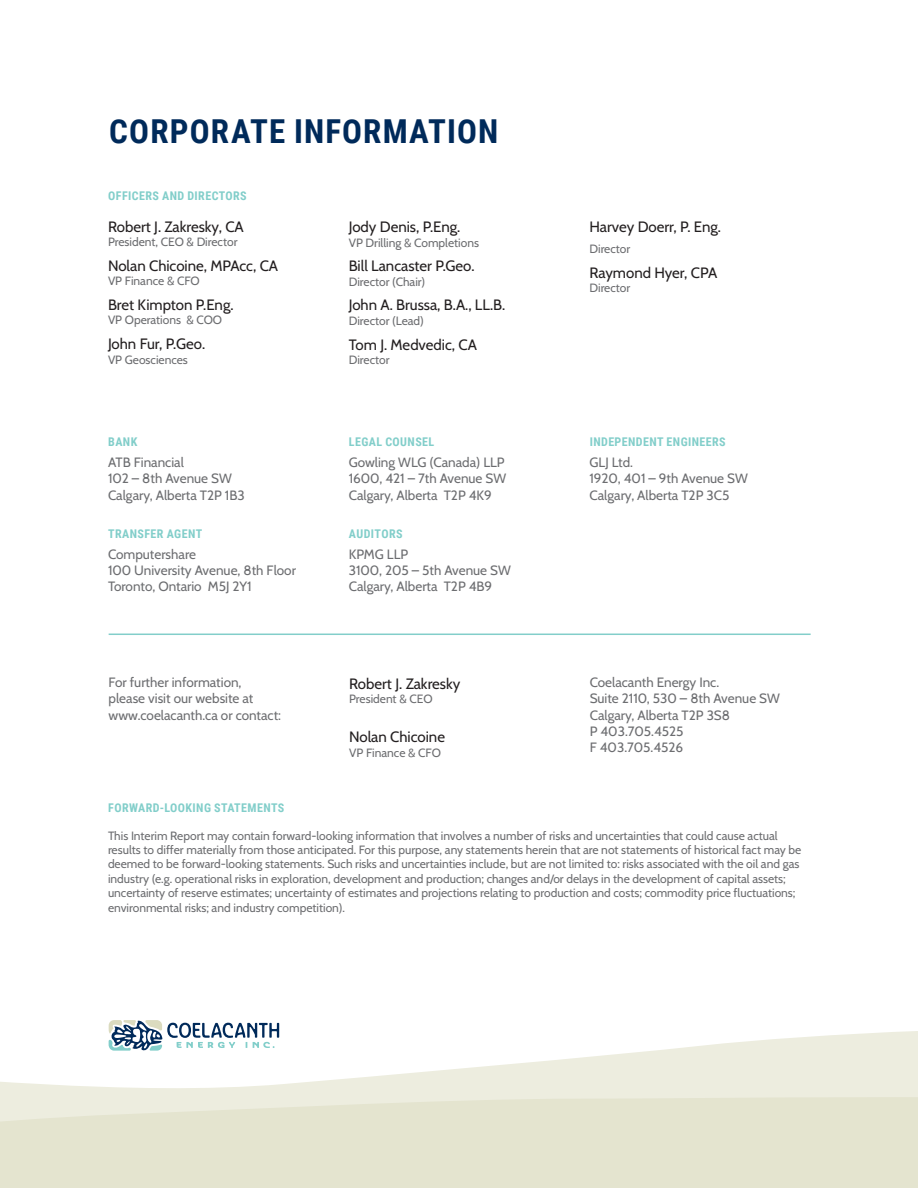
<style>
.page{position:relative;width:918px;height:1188px;background:#fff}
.page>*{position:absolute;margin:0;border:0;box-sizing:border-box;transform-origin:0 0}
.t1{font:700 33px "Roboto Condensed";letter-spacing:.035em;color:#002a5a}
.Names{font:15px "Cabin";color:#231f20}
.Name_titles{font:15px "Cabin";color:#231f20}
.Adresses{font:13.5px/16.2px "Cabin";color:#6c6d70}
.Adresses-2{font:12px/14.4px "Cabin";color:#6c6d70}
.Name_titles-2{font:12px "Cabin";color:#6c6d70}
.Subtitles{font:700 12px "Roboto Condensed";letter-spacing:.035em;color:#82ceca}
</style>
<div class="page">
<svg style="left:0;top:1027px;width:918px;height:69px"></svg>
<svg style="left:0;top:1096px;width:918px;height:92px;fill:#e4e4cf"></svg>
<svg style="left:109px;top:1020px;width:170px;height:31px"></svg>
<hr style="left:109px;top:634px;width:702px;height:1px;background:#82ceca">
<p class="t1" style="left:109px;top:108px;width:391px">CORPORATE INFORMATION</p>
<p class="Subtitles" style="left:108px;top:188px;width:140px">OFFICERS AND DIRECTORS</p>
<p class="Names" style="left:108px;top:215px;width:137px">Robert J. Zakresky, CA</p>
<p class="Name_titles-2" style="left:108px;top:232px;width:131px">President, CEO &amp; Director</p>
<p class="Names" style="left:108px;top:254px;width:172px">Nolan Chicoine, MPAcc, CA</p>
<p class="Name_titles-2" style="left:108px;top:272px;width:93px">VP Finance &amp; CFO</p>
<p class="Names" style="left:108px;top:293px;width:127px">Bret Kimpton P.Eng.</p>
<p class="Name_titles-2" style="left:108px;top:311px;width:116px">VP Operations &amp; COO</p>
<p class="Names" style="left:108px;top:332px;width:99px">John Fur, P.Geo.</p>
<p class="Name_titles-2" style="left:108px;top:350px;width:81px">VP Geosciences</p>
<p class="Subtitles" style="left:108px;top:434px;width:31px">BANK</p>
<p class="Adresses" style="left:108px;top:454px;width:138px">ATB Financial<br>102 – 8th Avenue SW<br>Calgary, Alberta T2P 1B3</p>
<p class="Subtitles" style="left:108px;top:525px;width:96px">TRANSFER AGENT</p>
<p class="Adresses" style="left:108px;top:545px;width:189px">Computershare<br>100 University Avenue, 8th Floor<br>Toronto, Ontario M5J 2Y1</p>
<p class="Names" style="left:349px;top:215px;width:113px">Jody Denis, P.Eng.</p>
<p class="Name_titles-2" style="left:349px;top:233px;width:132px">VP Drilling &amp; Completions</p>
<p class="Names" style="left:349px;top:254px;width:127px">Bill Lancaster P.Geo.</p>
<p class="Name_titles-2" style="left:349px;top:272px;width:78px">Director (Chair)</p>
<p class="Name_titles" style="left:349px;top:293px;width:158px">John A. Brussa, B.A., LL.B.</p>
<p class="Name_titles-2" style="left:349px;top:311px;width:77px">Director (Lead)</p>
<p class="Name_titles" style="left:349px;top:333px;width:130px">Tom J. Medvedic, CA</p>
<p class="Name_titles-2" style="left:349px;top:350px;width:42px">Director</p>
<p class="Subtitles" style="left:349px;top:434px;width:87px">LEGAL COUNSEL</p>
<p class="Adresses" style="left:349px;top:454px;width:159px">Gowling WLG (Canada) LLP<br>1600, 421 – 7th Avenue SW<br>Calgary, Alberta T2P 4K9</p>
<p class="Subtitles" style="left:349px;top:525px;width:55px">AUDITORS</p>
<p class="Adresses" style="left:349px;top:545px;width:164px">KPMG LLP<br>3100, 205 – 5th Avenue SW<br>Calgary, Alberta T2P 4B9</p>
<p class="Adresses" style="left:109px;top:673px;width:174px">For further information, please visit our website at www.coelacanth.ca or contact:</p>
<p class="Names" style="left:349px;top:672px;width:113px">Robert J. Zakresky</p>
<p class="Name_titles-2" style="left:349px;top:689px;width:85px">President &amp; CEO</p>
<p class="Names" style="left:349px;top:725px;width:97px">Nolan Chicoine</p>
<p class="Name_titles-2" style="left:349px;top:743px;width:93px">VP Finance &amp; CFO</p>
<p class="Name_titles" style="left:590px;top:215px;width:133px">Harvey Doerr, P. Eng.</p>
<p class="Name_titles-2" style="left:590px;top:240px;width:42px">Director</p>
<p class="Names" style="left:590px;top:261px;width:129px">Raymond Hyer, CPA</p>
<p class="Name_titles-2" style="left:590px;top:279px;width:42px">Director</p>
<p class="Subtitles" style="left:590px;top:434px;width:138px">INDEPENDENT ENGINEERS</p>
<p class="Adresses" style="left:590px;top:454px;width:160px">GLJ Ltd.<br>1920, 401 – 9th Avenue SW<br>Calgary, Alberta T2P 3C5</p>
<p class="Adresses" style="left:590px;top:673px;width:192px">Coelacanth Energy Inc.<br>Suite 2110, 530 – 8th Avenue SW<br>Calgary, Alberta T2P 3S8<br>P 403.705.4525<br>F 403.705.4526</p>
<p class="Subtitles" style="left:108px;top:799px;width:178px">FORWARD-LOOKING STATEMENTS</p>
<p class="Adresses-2" style="left:108px;top:827px;width:695px">This Interim Report may contain forward-looking information that involves a number of risks and uncertainties that could cause actual results to differ materially from those anticipated. For this purpose, any statements herein that are not statements of historical fact may be deemed to be forward-looking statements. Such risks and uncertainties include, but are not limited to: risks associated with the oil and gas industry (e.g. operational risks in exploration, development and production; changes and/or delays in the development of capital assets; uncertainty of reserve estimates; uncertainty of estimates and projections relating to production and costs; commodity price fluctuations; environmental risks; and industry competition).</p>
</div>
